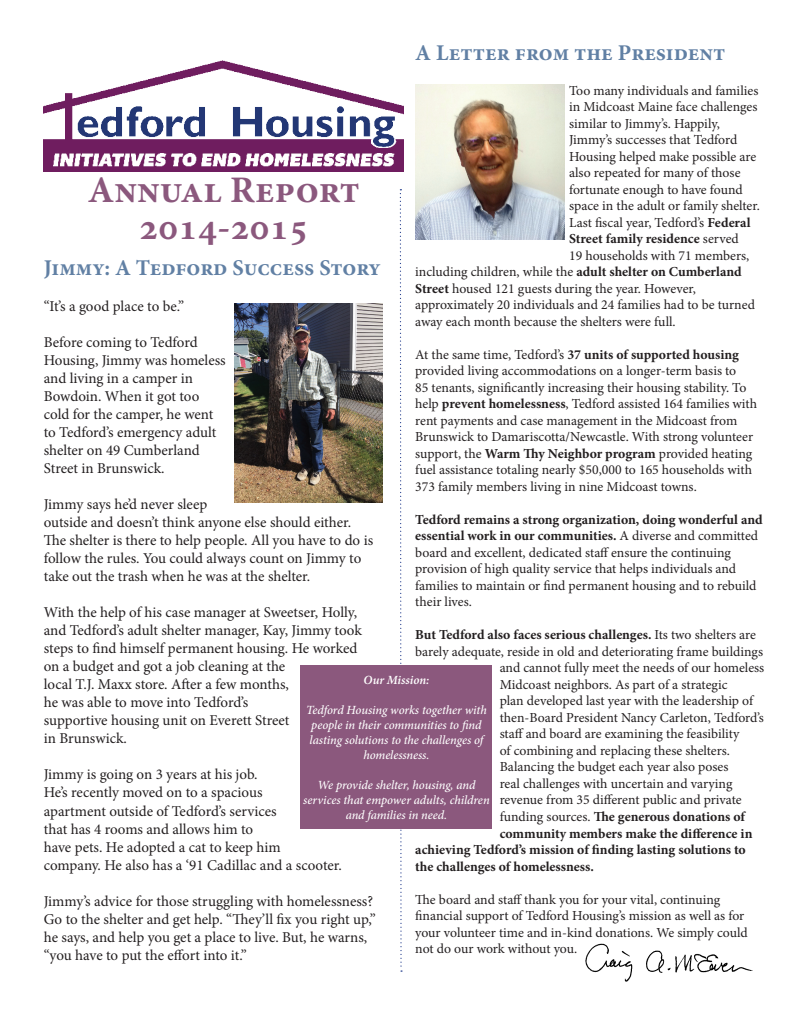
<style>
.page{position:relative;width:808px;height:1033px;background:#fff}
.page>*{position:absolute;margin:0;border:0;box-sizing:border-box;transform-origin:0 0}
.t1{font:700 37.5px "Minion Pro";color:#8b587d}
.t2{font:700 22.5px "Minion Pro";color:#6180a4}
.t3{font:15px/18px "Minion Pro";letter-spacing:-.005em;color:#231f20}
.t4{font:13.75px/16.5px "Minion Pro";letter-spacing:-.005em;color:#231f20}
.t5{font:700 13.75px "Minion Pro";letter-spacing:-.01em;color:#231f20}
.t6{font:italic 500 12.5px/15px "Minion Pro";letter-spacing:-.01em;color:#fff;text-align:center}
.t7{font:italic 600 12.5px "Minion Pro";letter-spacing:-.005em;color:#fff}
.s1{font-weight:700}
.s2{font-weight:400}
</style>
<div class="page">
<svg style="left:399px;top:189px;width:3px;height:782px"></svg>
<div style="left:301px;top:665px;width:191px;height:163px;background:#8b587d"></div>
<img style="left:44px;top:61px;width:360px;height:110px">
<img style="left:234px;top:303px;width:149px;height:199px">
<img style="left:415px;top:85px;width:149px;height:154px">
<img style="left:585px;top:943px;width:168px;height:39px">
<p class="t2" style="left:415px;top:37px;width:311px">A Letter from the President</p>
<p class="t4" style="left:569px;top:82px;width:191px">Too many individuals and families</p>
<p class="t4" style="left:569px;top:99px;width:190px">in Midcoast Maine face challenges</p>
<p class="t4" style="left:569px;top:115px;width:152px">similar to Jimmy’s. Happily,</p>
<p class="t4" style="left:569px;top:132px;width:170px">Jimmy’s successes that Tedford</p>
<p class="t4" style="left:569px;top:148px;width:189px">Housing helped make possible are</p>
<p class="t4" style="left:569px;top:165px;width:173px">also repeated for many of those</p>
<p class="t4" style="left:569px;top:181px;width:175px">fortunate enough to have found</p>
<p class="t4" style="left:569px;top:198px;width:192px">space in the adult or family shelter.</p>
<p class="t4" style="left:569px;top:214px;width:183px">Last fiscal year, Tedford’s <span class="s1">Federal</span></p>
<p class="t5" style="left:569px;top:229px;width:171px">Street family residence <span class="s2">served</span></p>
<p class="t4" style="left:569px;top:247px;width:182px">19 households with 71 members,</p>
<p class="t4" style="left:415px;top:264px;width:328px">including children, while the <span class="s1">adult shelter on Cumberland</span></p>
<p class="t4" style="left:415px;top:280px;width:282px"><span class="s1">Street</span> housed 121 guests during the year. However,</p>
<p class="t4" style="left:415px;top:297px;width:341px">approximately 20 individuals and 24 families had to be turned</p>
<p class="t4" style="left:415px;top:313px;width:262px">away each month because the shelters were full.</p>
<p class="t4" style="left:415px;top:346px;width:343px">At the same time, Tedford’s <span class="s1">37 units of supported housing </span>provided living accommodations on a longer-term basis to<br>85 tenants, significantly increasing their housing stability. To help <span class="s1">prevent homelessness</span>, Tedford assisted 164 families with rent payments and case management in the Midcoast from Brunswick to Damariscotta/Newcastle. With strong volunteer support, the <span class="s1">Warm Thy Neighbor program</span> provided heating fuel assistance totaling nearly $50,000 to 165 households with 373 family members living in nine Midcoast towns.</p>
<p class="t4" style="left:415px;top:511px;width:349px"><span class="s1">Tedford remains a strong organization, doing wonderful and essential work in our communities.</span> A diverse and committed board and excellent, dedicated staff ensure the continuing provision of high quality service that helps individuals and families to maintain or find permanent housing and to rebuild their lives.</p>
<p class="t5" style="left:415px;top:625px;width:342px">But Tedford also faces serious challenges. <span class="s2">Its two shelters are</span></p>
<p class="t4" style="left:415px;top:643px;width:349px">barely adequate, reside in old and deteriorating frame buildings</p>
<p class="t4" style="left:499px;top:660px;width:266px">and cannot fully meet the needs of our homeless</p>
<p class="t4" style="left:499px;top:676px;width:229px">Midcoast neighbors. As part of a strategic</p>
<p class="t4" style="left:499px;top:693px;width:255px">plan developed last year with the leadership of</p>
<p class="t4" style="left:499px;top:709px;width:265px">then-Board President Nancy Carleton, Tedford’s</p>
<p class="t4" style="left:499px;top:726px;width:241px">staff and board are examining the feasibility</p>
<p class="t4" style="left:499px;top:742px;width:232px">of combining and replacing these shelters.</p>
<p class="t4" style="left:499px;top:759px;width:230px">Balancing the budget each year also poses</p>
<p class="t4" style="left:499px;top:775px;width:234px">real challenges with uncertain and varying</p>
<p class="t4" style="left:499px;top:792px;width:243px">revenue from 35 different public and private</p>
<p class="t5" style="left:499px;top:807px;width:248px"><span class="s2">funding sources.</span> The generous donations of</p>
<p class="t5" style="left:499px;top:823px;width:254px">community members make the difference in</p>
<p class="t5" style="left:415px;top:840px;width:332px">achieving Tedford’s mission of finding lasting solutions to</p>
<p class="t5" style="left:415px;top:856px;width:180px">the challenges of homelessness.</p>
<p class="t4" style="left:415px;top:891px;width:334px">The board and staff thank you for your vital, continuing financial support of Tedford Housing’s mission as well as for your volunteer time and in-kind donations. We simply could not do our work without you.</p>
<p class="t1" style="left:88px;top:163px;width:273px">Annual Report</p>
<p class="t1" style="left:139px;top:201px;width:171px">2014-2015</p>
<p class="t2" style="left:44px;top:252px;width:339px">Jimmy: A Tedford Success Story</p>
<p class="t3" style="left:44px;top:297px;width:142px">“It’s a good place to be.”</p>
<p class="t3" style="left:44px;top:333px;width:183px">Before coming to Tedford<br>Housing, Jimmy was homeless and living in a camper in<br>Bowdoin. When it got too cold for the camper, he went to Tedford’s emergency adult shelter on 49 Cumberland<br>Street in Brunswick.</p>
<p class="t3" style="left:44px;top:495px;width:331px">Jimmy says he’d never sleep<br>outside and doesn’t think anyone else should either.<br>The shelter is there to help people. All you have to do is follow the rules. You could always count on Jimmy to take out the trash when he was at the shelter.</p>
<p class="t3" style="left:44px;top:603px;width:319px">With the help of his case manager at Sweetser, Holly, and Tedford’s adult shelter manager, Kay, Jimmy took steps to find himself permanent housing. He worked on a budget and got a job cleaning at the<br>local T.J. Maxx store. After a few months,<br>he was able to move into Tedford’s<br>supportive housing unit on Everett Street<br>in Brunswick.</p>
<p class="t3" style="left:44px;top:765px;width:300px">Jimmy is going on 3 years at his job.<br>He’s recently moved on to a spacious<br>apartment outside of Tedford’s services<br>that has 4 rooms and allows him to<br>have pets. He adopted a cat to keep him<br>company. He also has a ‘91 Cadillac and a scooter.</p>
<p class="t3" style="left:44px;top:891px;width:333px">Jimmy’s advice for those struggling with homelessness?<br>Go to the shelter and get help. “They’ll fix you right up,” he says, and help you get a place to live. But, he warns, “you have to put the effort into it.”</p>
<p class="t7" style="left:363px;top:671px;width:67px">Our Mission:</p>
<p class="t6" style="left:306px;top:702px;width:182px">Tedford Housing works together with people in their communities to find lasting solutions to the challenges of homelessness.</p>
<p class="t6" style="left:303px;top:777px;width:188px">We provide shelter, housing, and services that empower adults, children and families in need.</p>
</div>
